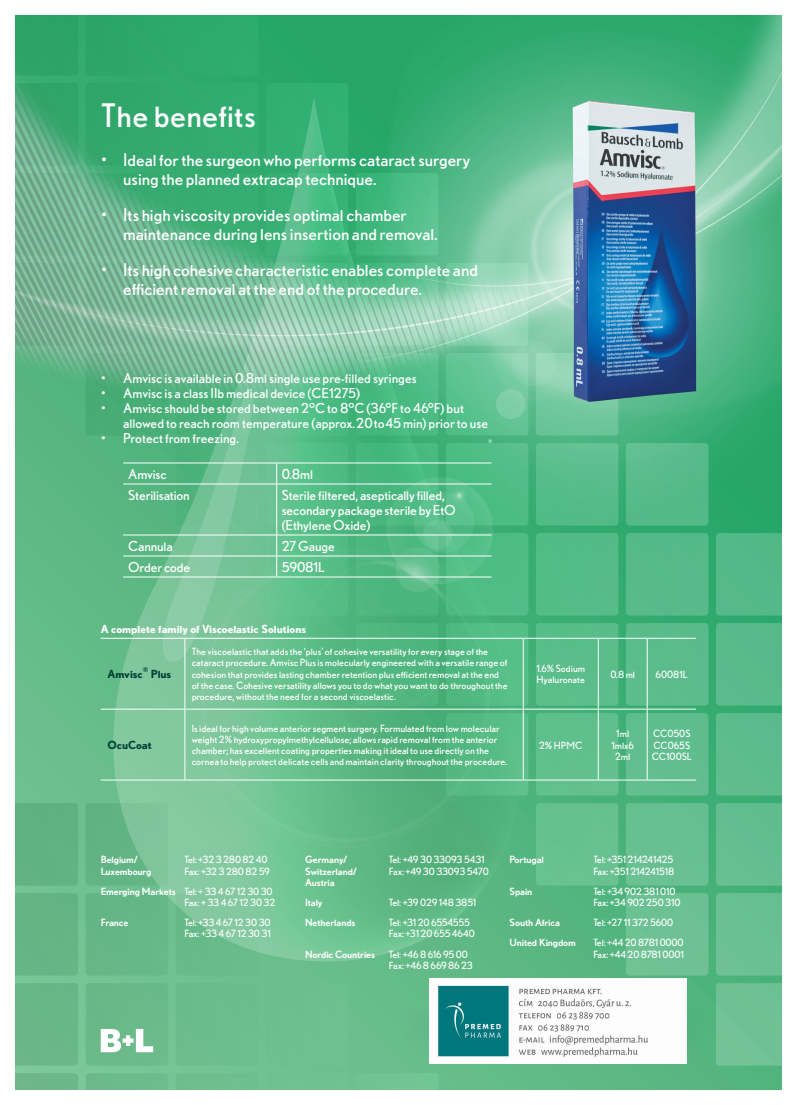
<style>
.page{position:relative;width:797px;height:1105px;background:#fff}
.page>*{position:absolute;margin:0;border:0;box-sizing:border-box;transform-origin:0 0}
.t1{font:32.5px "Nobel BL";letter-spacing:.01em;color:#fff}
.t2{font:17.5px/18.8px "Nobel BL";color:#fff}
.t3{font:13.75px/15px "Nobel BL";color:#fff}
.t4{font:700 11.25px "Nobel BL";color:#fff}
.t5{font:700 11.25px "Nobel BL";color:#004335}
.t6{font:10px/11.2px "Nobel BL";color:#fff}
.t7{font:500 10px "Nobel BL";letter-spacing:-.01em;color:#fff}
.t8{font:10px/11.2px "Nobel BL";letter-spacing:-.02em;color:#fff}
.t9{font:10px "Nobel BL";letter-spacing:-.025em;color:#fff}
.t10{font:700 6.5px "Nobel BL";color:#004335}
.s1{font-weight:500}
</style>
<div class="page">
<svg style="left:16px;top:935px;width:765px;height:154px;background:#68bc8b"></svg>
<svg style="left:113px;top:935px;width:407px;height:26px;background:#6bbf8e"></svg>
<img style="left:16px;top:16px;width:765px;height:919px">
<div style="left:395px;top:1007px;width:319px;height:46px;background:#37276f;opacity:.4"></div>
<hr style="left:101px;top:638px;width:84px;height:1px;background:#fff">
<hr style="left:185px;top:638px;width:338px;height:1px;background:#fff">
<hr style="left:185px;top:639px;width:1px;height:70px;background:#fff">
<hr style="left:523px;top:638px;width:75px;height:1px;background:#fff">
<hr style="left:523px;top:639px;width:1px;height:70px;background:#fff">
<hr style="left:598px;top:638px;width:49px;height:1px;background:#fff">
<hr style="left:598px;top:639px;width:1px;height:70px;background:#fff">
<hr style="left:647px;top:638px;width:49px;height:1px;background:#fff">
<hr style="left:647px;top:639px;width:1px;height:70px;background:#fff">
<hr style="left:101px;top:709px;width:84px;height:1px;background:#fff">
<hr style="left:185px;top:709px;width:338px;height:1px;background:#fff">
<hr style="left:185px;top:709px;width:1px;height:71px;background:#fff">
<hr style="left:523px;top:709px;width:75px;height:1px;background:#fff">
<hr style="left:523px;top:709px;width:1px;height:71px;background:#fff">
<hr style="left:598px;top:709px;width:49px;height:1px;background:#fff">
<hr style="left:598px;top:709px;width:1px;height:71px;background:#fff">
<hr style="left:647px;top:709px;width:49px;height:1px;background:#fff">
<hr style="left:647px;top:709px;width:1px;height:71px;background:#fff">
<hr style="left:101px;top:780px;width:84px;height:1px;background:#fff">
<hr style="left:185px;top:780px;width:338px;height:1px;background:#fff">
<hr style="left:523px;top:780px;width:75px;height:1px;background:#fff">
<hr style="left:598px;top:780px;width:49px;height:1px;background:#fff">
<hr style="left:647px;top:780px;width:49px;height:1px;background:#fff">
<hr style="left:123px;top:463px;width:154px;height:1px;background:#fff">
<hr style="left:277px;top:463px;width:214px;height:1px;background:#fff">
<svg style="left:276px;top:463px;width:1px;height:21px"></svg>
<hr style="left:123px;top:484px;width:154px;height:1px;background:#fff">
<hr style="left:277px;top:484px;width:214px;height:1px;background:#fff">
<hr style="left:276px;top:484px;width:1px;height:51px;background:#fff">
<hr style="left:123px;top:535px;width:154px;height:1px;background:#fff">
<hr style="left:277px;top:535px;width:214px;height:1px;background:#fff">
<hr style="left:123px;top:556px;width:154px;height:1px;background:#fff">
<hr style="left:277px;top:556px;width:214px;height:1px;background:#fff">
<svg style="left:276px;top:535px;width:1px;height:42px"></svg>
<hr style="left:123px;top:577px;width:154px;height:1px;background:#fff">
<hr style="left:277px;top:577px;width:214px;height:1px;background:#fff">
<img style="left:572px;top:101px;width:124px;height:301px">
<svg style="left:101px;top:1029px;width:52px;height:23px"></svg>
<img style="left:430px;top:978px;width:256px;height:86px">
<p class="t1" style="left:101px;top:96px;width:157px">The benefits</p>
<p class="t2" style="left:123px;top:150px;width:348px;text-indent:-23px">• Ideal for the surgeon who performs cataract surgery using the planned extracap technique.</p>
<p class="t2" style="left:123px;top:205px;width:316px;text-indent:-23px">• Its high viscosity provides optimal chamber maintenance during lens insertion and removal.</p>
<p class="t2" style="left:123px;top:260px;width:356px;text-indent:-23px">• Its high cohesive characteristic enables complete and efficient removal at the end of the procedure.</p>
<p class="t3" style="left:101px;top:370px;width:317px">• Amvisc is available in 0.8ml single use pre-filled syringes</p>
<p class="t3" style="left:101px;top:385px;width:261px">• Amvisc is a class IIb medical device (CE1275)</p>
<p class="t3" style="left:123px;top:400px;width:366px;text-indent:-22px">• Amvisc should be stored between 2°C to 8°C (36°F to 46°F) but allowed to reach room temperature (approx. 20 to 45 min) prior to use</p>
<p class="t3" style="left:101px;top:430px;width:140px">• Protect from freezing.</p>
<p class="t3" style="left:128px;top:466px;width:40px">Amvisc</p>
<p class="t3" style="left:282px;top:466px;width:33px">0.8ml</p>
<p class="t3" style="left:128px;top:487px;width:63px">Sterilisation</p>
<p class="t3" style="left:282px;top:487px;width:175px">Sterile filtered, aseptically filled, secondary package sterile by EtO (Ethylene Oxide)</p>
<p class="t3" style="left:128px;top:538px;width:46px">Cannula</p>
<p class="t3" style="left:282px;top:538px;width:55px">27 Gauge</p>
<p class="t3" style="left:128px;top:559px;width:64px">Order code</p>
<p class="t3" style="left:282px;top:559px;width:45px">59081L</p>
<p class="t4" style="left:101px;top:622px;width:207px">A complete family of Viscoelastic Solutions</p>
<p class="t5" style="left:107px;top:667px;width:37px">Amvisc</p>
<p class="t6" style="left:192px;top:646px;width:317px">The viscoelastic that adds the ‘plus’ of cohesive versatility for every stage of the cataract procedure. Amvisc Plus is molecularly engineered with a versatile range of cohesion that provides lasting chamber retention plus efficient removal at the end of the case. Cohesive versatility allows you to do what you want to do throughout the procedure, without the need for a second viscoelastic.</p>
<p class="t10" style="left:143px;top:666px;width:7px">®</p>
<p class="t5" style="left:151px;top:667px;width:22px">Plus</p>
<p class="t5" style="left:107px;top:738px;width:46px">OcuCoat</p>
<p class="t6" style="left:192px;top:722px;width:317px">Is ideal for high volume anterior segment surgery. Formulated from low molecular weight 2% hydroxypropylmethylcellulose; allows rapid removal from the anterior chamber; has excellent coating properties making it ideal to use directly on the cornea to help protect delicate cells and maintain clarity throughout the procedure.</p>
<p class="t6" style="left:536px;top:663px;width:50px">1.6% Sodium<br>Hyaluronate</p>
<p class="t6" style="left:610px;top:668px;width:26px">0.8 ml</p>
<p class="t6" style="left:655px;top:668px;width:34px">60081L</p>
<p class="t6" style="left:539px;top:739px;width:45px">2% HPMC</p>
<p class="t6" style="left:616px;top:728px;width:14px">1ml</p>
<p class="t6" style="left:611px;top:739px;width:24px">1mlx6</p>
<p class="t6" style="left:615px;top:750px;width:17px">2ml</p>
<p class="t6" style="left:653px;top:728px;width:39px">CC050S</p>
<p class="t6" style="left:653px;top:739px;width:38px">CC065S</p>
<p class="t6" style="left:652px;top:750px;width:41px">CC100SL</p>
<p class="t7" style="left:101px;top:854px;width:39px">Belgium/</p>
<p class="t6" style="left:184px;top:854px;width:85px">Tel: +32 3 280 82 40</p>
<p class="t7" style="left:101px;top:865px;width:52px">Luxembourg</p>
<p class="t6" style="left:184px;top:865px;width:87px">Fax: +32 3 280 82 59</p>
<p class="t6" style="left:101px;top:885px;width:176px;text-align:right"><span class="s1">Emerging Markets</span> Tel: + 33 4 67 12 30 30<br>Fax: + 33 4 67 12 30 32</p>
<p class="t7" style="left:101px;top:917px;width:29px">France</p>
<p class="t6" style="left:184px;top:917px;width:88px">Tel: +33 4 67 12 30 30<br>Fax: +33 4 67 12 30 31</p>
<p class="t7" style="left:305px;top:854px;width:44px">Germany/</p>
<p class="t6" style="left:389px;top:854px;width:97px">Tel: +49 30 33093 5431</p>
<p class="t7" style="left:305px;top:865px;width:53px">Switzerland/</p>
<p class="t9" style="left:389px;top:865px;width:101px">Fax: +49 30 33093 5470</p>
<p class="t7" style="left:305px;top:876px;width:31px">Austria</p>
<p class="t7" style="left:305px;top:897px;width:19px">Italy</p>
<p class="t6" style="left:389px;top:897px;width:89px">Tel: +39 029 148 3851</p>
<p class="t7" style="left:305px;top:917px;width:52px">Netherlands</p>
<p class="t6" style="left:389px;top:917px;width:87px">Tel: +31 20 6554555<br>Fax: +31 20 655 4640</p>
<p class="t7" style="left:305px;top:948px;width:71px">Nordic Countries</p>
<p class="t6" style="left:389px;top:948px;width:85px">Tel: +46 8 616 95 00<br>Fax: +46 8 669 86 23</p>
<p class="t7" style="left:509px;top:854px;width:36px">Portugal</p>
<p class="t8" style="left:593px;top:854px;width:82px">Tel: +351 214241425<br>Fax: +351 214241518</p>
<p class="t7" style="left:509px;top:885px;width:24px">Spain</p>
<p class="t6" style="left:593px;top:885px;width:89px">Tel: +34 902 381 010<br>Fax: +34 902 250 310</p>
<p class="t7" style="left:509px;top:917px;width:52px">South Africa</p>
<p class="t6" style="left:593px;top:917px;width:81px">Tel: +27 11 372 5600</p>
<p class="t7" style="left:509px;top:937px;width:68px">United Kingdom</p>
<p class="t6" style="left:593px;top:937px;width:92px">Tel: +44 20 8781 0000<br>Fax: +44 20 8781 0001</p>
</div>
